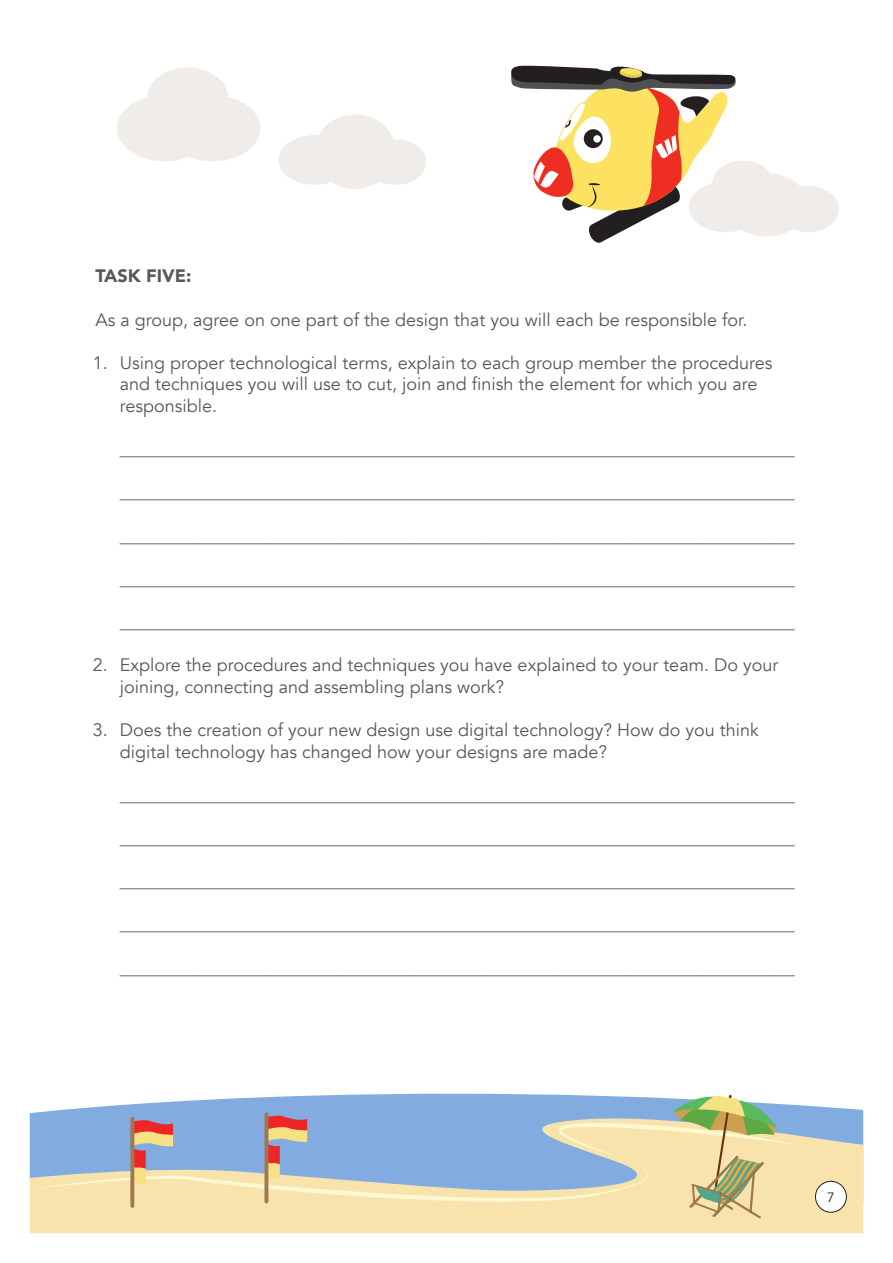
<style>
.page{position:relative;width:893px;height:1263px;background:#fff}
.page>*{position:absolute;margin:0;border:0;box-sizing:border-box;transform-origin:0 0}
.Normal_para{font:18px/21.6px "Avenir";color:#57585a}
.abc_list{font:900 18px "Avenir";color:#57585a}
.t1{font:13.5px "Avenir";color:#231f20}
</style>
<div class="page">
<svg style="left:342px;top:1093px;width:521px;height:21px"></svg>
<svg style="left:30px;top:1114px;width:833px;height:119px;background:#edddb0"></svg>
<svg style="left:279px;top:114px;width:147px;height:75px"></svg>
<svg style="left:511px;top:65px;width:328px;height:178px"></svg>
<svg style="left:117px;top:67px;width:143px;height:94px"></svg>
<svg style="left:30px;top:1095px;width:770px;height:123px;background:#bac4c2"></svg>
<svg style="left:130px;top:1117px;width:4px;height:91px"></svg>
<div style="left:815px;top:1181px;width:31px;height:31px;background:#fff;border-radius:50%"></div>
<div style="left:815px;top:1181px;width:32px;height:31px;border:1px solid #231f20;border-radius:50%"></div>
<p class="abc_list" style="left:96px;top:261px;width:98px">TASK FIVE:</p>
<p class="Normal_para" style="left:96px;top:309px;width:653px">As a group, agree on one part of the design that you will each be responsible for.</p>
<p class="Normal_para" style="left:120px;top:352px;width:654px;text-indent:-27px">1. Using proper technological terms, explain to each group member the procedures and techniques you will use to cut, join and finish the element for which you are responsible.</p>
<p class="Normal_para" style="left:120px;top:438px;width:676px">___________________________________________________________________________</p>
<p class="Normal_para" style="left:120px;top:482px;width:676px">___________________________________________________________________________</p>
<p class="Normal_para" style="left:120px;top:525px;width:676px">___________________________________________________________________________</p>
<p class="Normal_para" style="left:120px;top:568px;width:676px">___________________________________________________________________________</p>
<p class="Normal_para" style="left:120px;top:611px;width:676px">___________________________________________________________________________</p>
<p class="Normal_para" style="left:120px;top:654px;width:660px;text-indent:-27px">2. Explore the procedures and techniques you have explained to your team. Do your joining, connecting and assembling plans work?</p>
<p class="Normal_para" style="left:120px;top:719px;width:641px;text-indent:-27px">3. Does the creation of your new design use digital technology? How do you think digital technology has changed how your designs are made?</p>
<p class="Normal_para" style="left:120px;top:784px;width:676px">___________________________________________________________________________</p>
<p class="Normal_para" style="left:120px;top:827px;width:676px">___________________________________________________________________________</p>
<p class="Normal_para" style="left:120px;top:870px;width:676px">___________________________________________________________________________</p>
<p class="Normal_para" style="left:120px;top:914px;width:676px">___________________________________________________________________________</p>
<p class="Normal_para" style="left:120px;top:957px;width:676px">___________________________________________________________________________</p>
<p class="t1" style="left:827px;top:1189px;width:9px">7</p>
</div>
